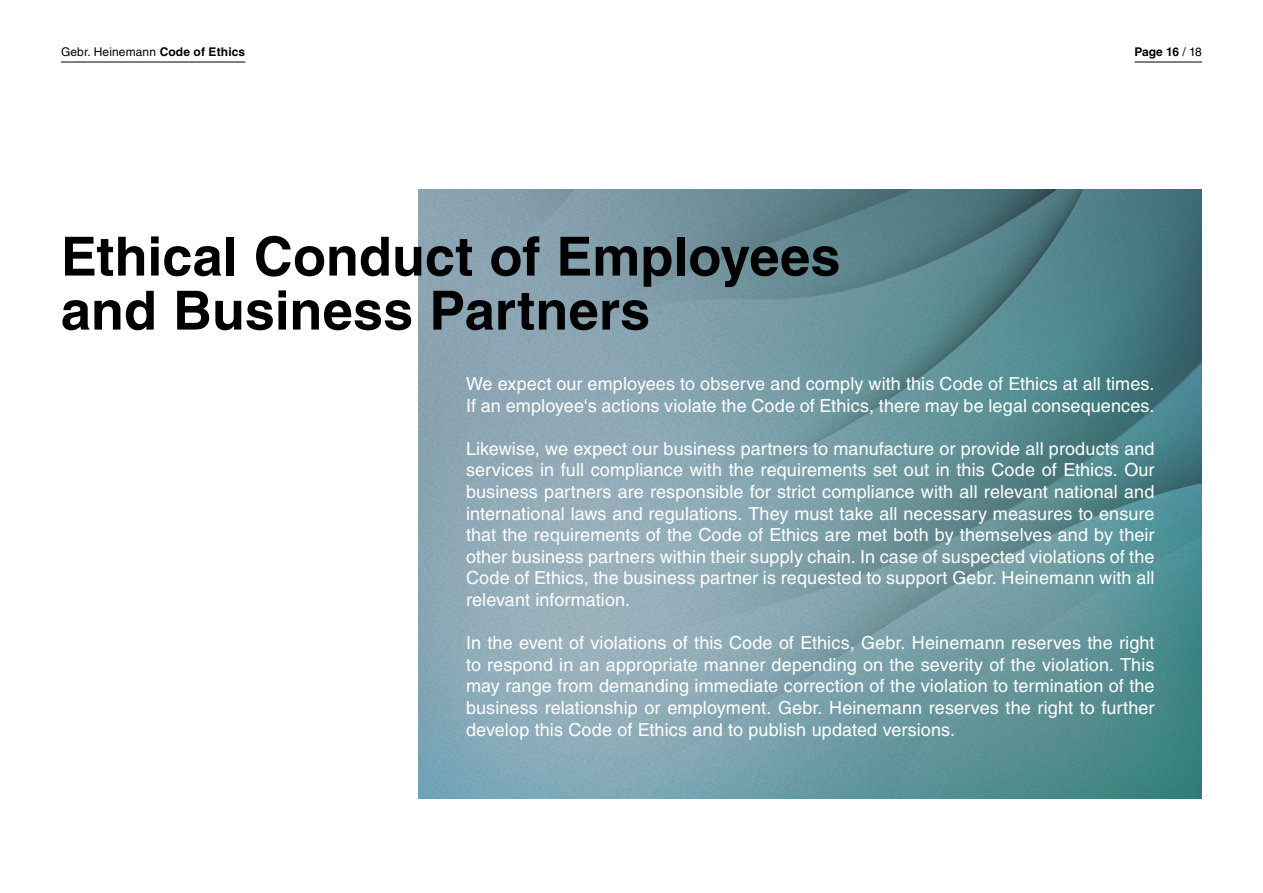
<style>
.page{position:relative;width:1263px;height:893px;background:#fff}
.page>*{position:absolute;margin:0;border:0;box-sizing:border-box;transform-origin:0 0}
.t1{font:700 54px/54px "Helvetica LT Std";color:#000}
.t2{font:18px/21.6px "Helvetica LT Std";letter-spacing:.005em;color:#fff;text-align:justify}
.t3{font:12px "Helvetica LT Std";letter-spacing:.01em;color:#000}
.t4{font:700 12px "Helvetica LT Std";letter-spacing:-.02em;color:#000}
.s1{font-weight:700}
.s2{font-weight:400}
</style>
<div class="page">
<hr style="left:61px;top:62px;width:184px;height:1px;background:#000">
<hr style="left:1134px;top:62px;width:68px;height:1px;background:#000">
<img style="left:419px;top:189px;width:783px;height:609px">
<p class="t3" style="left:61px;top:45px;width:186px">Gebr. Heinemann <span class="s1">Code of Ethics</span></p>
<p class="t4" style="left:1134px;top:44px;width:69px">Page 16 <span class="s2">/ 18</span></p>
<p class="t1" style="left:61px;top:229px;width:781px">Ethical Conduct of Employees and Business Partners</p>
<p class="t2" style="left:466px;top:373px;width:690px">We expect our employees to observe and comply with this Code of Ethics at all times.<br>If an employee‘s actions violate the Code of Ethics, there may be legal consequences.</p>
<p class="t2" style="left:466px;top:438px;width:690px">Likewise, we expect our business partners to manufacture or provide all products and services in full compliance with the requirements set out in this Code of Ethics. Our business partners are responsible for strict compliance with all relevant national and international laws and regulations. They must take all necessary measures to ensure that the requirements of the Code of Ethics are met both by themselves and by their other business partners within their supply chain. In case of suspected violations of the Code of Ethics, the business partner is requested to support Gebr. Heinemann with all relevant information.</p>
<p class="t2" style="left:466px;top:632px;width:690px">In the event of violations of this Code of Ethics, Gebr. Heinemann reserves the right to respond in an appropriate manner depending on the severity of the violation. This may range from demanding immediate correction of the violation to termination of the business relationship or employment. Gebr. Heinemann reserves the right to further develop this Code of Ethics and to publish updated versions.</p>
</div>
